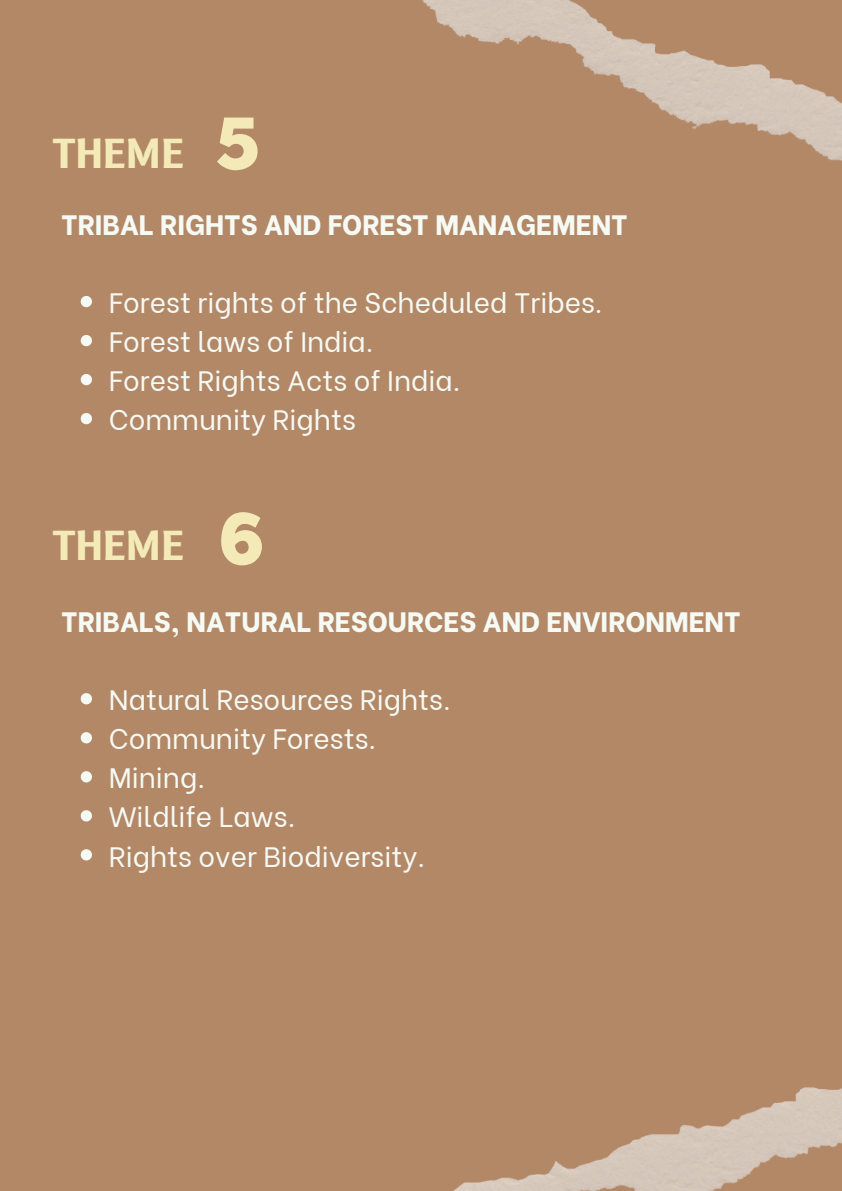
<style>
.page{position:relative;width:842px;height:1191px;background:#fff}
.page>*{position:absolute;margin:0;border:0;box-sizing:border-box;transform-origin:0 0}
.t1{font:74px "Chunk Five";color:#f4eab8}
.t2{font:700 39px "B612";color:#f4eab8}
.t3{font:28px/39px "Be Vietnam";color:#f6faf4}
.t4{font:800 28px "Be Vietnam";color:#f6faf4}
</style>
<div class="page">
<div style="left:0;top:0;width:842px;height:1190px;background:#b38867"></div>
<img style="left:454px;top:1087px;width:388px;height:103px">
<svg style="left:81px;top:296px;width:11px;height:11px"></svg>
<svg style="left:81px;top:335px;width:11px;height:11px"></svg>
<svg style="left:81px;top:374px;width:11px;height:11px"></svg>
<svg style="left:81px;top:413px;width:11px;height:11px"></svg>
<svg style="left:81px;top:693px;width:11px;height:11px"></svg>
<svg style="left:81px;top:732px;width:11px;height:11px"></svg>
<svg style="left:81px;top:771px;width:11px;height:11px"></svg>
<svg style="left:81px;top:810px;width:11px;height:11px"></svg>
<svg style="left:81px;top:849px;width:11px;height:11px"></svg>
<img style="left:422px;top:0;width:420px;height:161px">
<h1 class="t2" style="left:53px;top:130px;width:134px">THEME</h1>
<p class="t1" style="left:216px;top:114px;width:44px">5</p>
<p class="t4" style="left:61px;top:202px;width:568px">TRIBAL RIGHTS AND FOREST MANAGEMENT</p>
<p class="t3" style="left:109px;top:280px;width:495px">Forest rights of the Scheduled Tribes.<br>Forest laws of India.<br>Forest Rights Acts of India.<br>Community Rights</p>
<p class="t2" style="left:53px;top:522px;width:134px">THEME</p>
<p class="t1" style="left:220px;top:509px;width:44px">6</p>
<p class="t4" style="left:61px;top:598px;width:681px">TRIBALS, NATURAL RESOURCES AND ENVIRONMENT</p>
<p class="t3" style="left:109px;top:677px;width:343px">Natural Resources Rights.<br>Community Forests.<br>Mining.<br>Wildlife Laws.<br>Rights over Biodiversity.</p>
</div>
